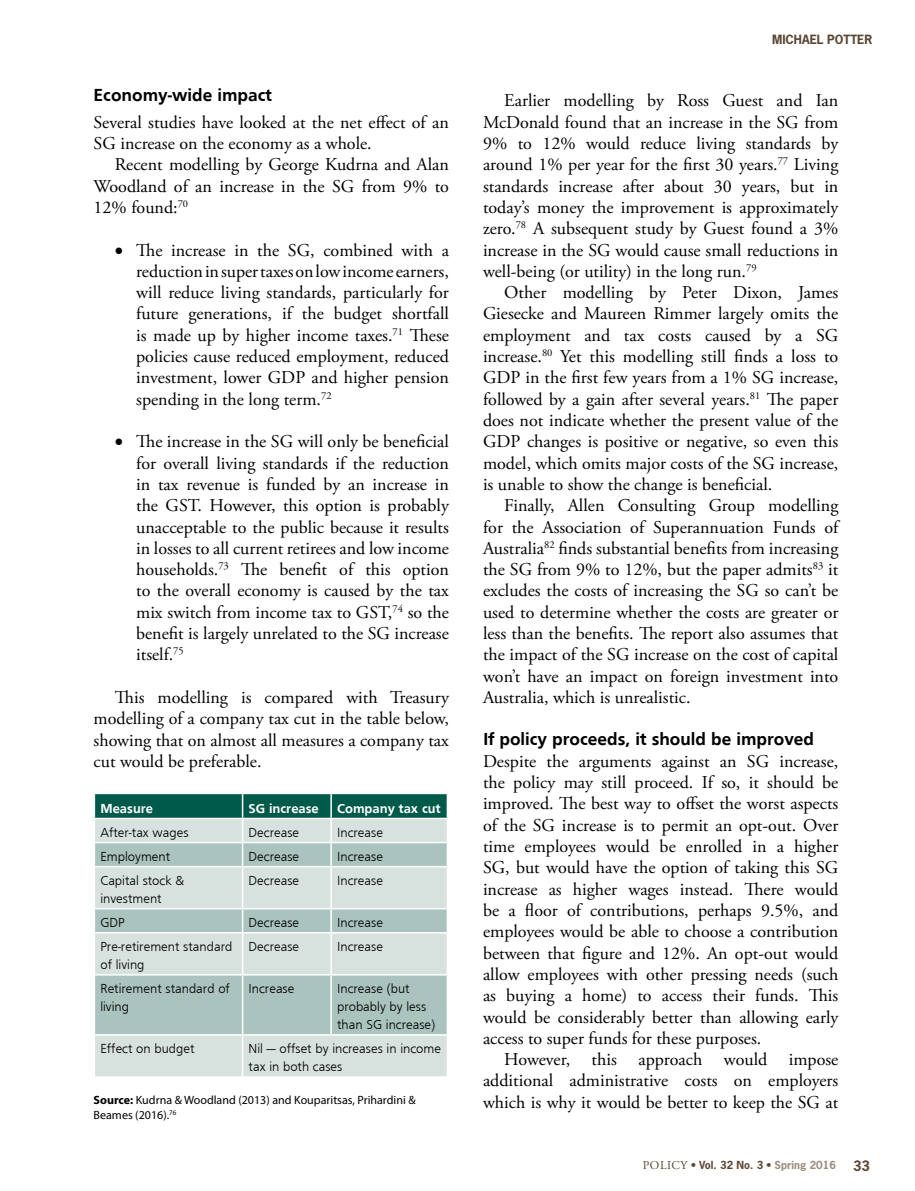
<style>
.page{position:relative;width:915px;height:1191px;background:#fff}
.page>*{position:absolute;margin:0;border:0;box-sizing:border-box;transform-origin:0 0}
.t1{font:18px/21.3px "Adobe Garamond Pro";color:#000;text-align:justify}
.t2{font:700 18px "Frugal Sans";color:#000}
.t3{font:300 13.5px/18px "Frugal Sans";color:#000}
.t4{font:700 13.5px "Frugal Sans";color:#fff}
.t5{font:700 13.5px "News Gothic Std";color:#5a4633}
.t6{font:12px/15px "Myriad Pro";color:#000}
.t7{font:700 12px "News Gothic Std";color:#5a4633}
.t8{font:700 10.5px "News Gothic Std";color:#5a4633}
.s1{font-weight:700}
.s2{font-family:"Adobe Garamond Pro";font-weight:400;font-size:12px}
.s3{color:#9d8d7f}
</style>
<div class="page">
<div style="left:95px;top:1035px;width:351px;height:41px;background:#d7e2df"></div>
<svg style="left:95px;top:867px;width:351px;height:167px;background:#c1d3cf"></svg>
<hr style="left:242px;top:867px;width:1px;height:41px;background:#fff">
<hr style="left:330px;top:867px;width:2px;height:41px;background:#fff">
<hr style="left:242px;top:933px;width:1px;height:41px;background:#fff">
<hr style="left:330px;top:933px;width:2px;height:41px;background:#fff">
<hr style="left:242px;top:1035px;width:1px;height:41px;background:#fff">
<hr style="left:94px;top:908px;width:148px;height:1px;background:#fff">
<hr style="left:94px;top:932px;width:148px;height:1px;background:#fff">
<hr style="left:242px;top:908px;width:89px;height:1px;background:#fff">
<svg style="left:242px;top:909px;width:1px;height:23px"></svg>
<hr style="left:242px;top:932px;width:89px;height:1px;background:#fff">
<hr style="left:331px;top:908px;width:117px;height:1px;background:#fff">
<hr style="left:330px;top:909px;width:2px;height:23px;background:#fff">
<hr style="left:331px;top:932px;width:117px;height:1px;background:#fff">
<hr style="left:94px;top:974px;width:148px;height:1px;background:#fff">
<hr style="left:242px;top:974px;width:89px;height:1px;background:#fff">
<hr style="left:242px;top:975px;width:1px;height:59px;background:#fff">
<hr style="left:331px;top:974px;width:117px;height:1px;background:#fff">
<hr style="left:330px;top:975px;width:2px;height:59px;background:#fff">
<svg style="left:94px;top:794px;width:353px;height:72px;background:#85ada6"></svg>
<hr style="left:330px;top:794px;width:2px;height:23px;background:#fff">
<hr style="left:446px;top:794px;width:2px;height:23px;background:#fff">
<hr style="left:94px;top:817px;width:148px;height:2px;background:#fff">
<hr style="left:242px;top:817px;width:89px;height:2px;background:#fff">
<hr style="left:331px;top:817px;width:117px;height:2px;background:#fff">
<p class="t2" style="left:94px;top:85px;width:180px">Economy-wide impact</p>
<p class="t1" style="left:94px;top:112px;width:356px">Several studies have looked at the net effect of an<br>SG increase on the economy as a whole.</p>
<p class="t1" style="left:94px;top:155px;width:357px;text-indent:21px">Recent modelling by George Kudrna and Alan Woodland of an increase in the SG from 9% to 12% found:<sup>70</sup></p>
<p class="t1" style="left:136px;top:240px;width:314px;text-indent:-21px">• The increase in the SG, combined with a reduction in super taxes on low income earners, will reduce living standards, particularly for future generations, if the budget shortfall is made up by higher income taxes.<sup>71</sup> These policies cause reduced employment, reduced investment, lower GDP and higher pension spending in the long term.<sup>72</sup></p>
<p class="t1" style="left:136px;top:431px;width:314px;text-indent:-21px">• The increase in the SG will only be beneficial for overall living standards if the reduction in tax revenue is funded by an increase in the GST. However, this option is probably unacceptable to the public because it results in losses to all current retirees and low income households.<sup>73</sup> The benefit of this option to the overall economy is caused by the tax mix switch from income tax to GST,<sup>74</sup> so the benefit is largely unrelated to the SG increase itself.<sup>75</sup></p>
<p class="t1" style="left:94px;top:687px;width:357px;text-indent:21px">This modelling is compared with Treasury modelling of a company tax cut in the table below, showing that on almost all measures a company tax cut would be preferable.</p>
<p class="t4" style="left:100px;top:800px;width:54px">Measure</p>
<p class="t4" style="left:248px;top:800px;width:72px">SG increase</p>
<p class="t4" style="left:337px;top:800px;width:105px">Company tax cut</p>
<p class="t3" style="left:100px;top:823px;width:90px">After-tax wages</p>
<p class="t3" style="left:248px;top:823px;width:52px">Decrease</p>
<p class="t3" style="left:337px;top:823px;width:47px">Increase</p>
<p class="t3" style="left:100px;top:847px;width:71px">Employment</p>
<p class="t3" style="left:248px;top:847px;width:52px">Decrease</p>
<p class="t3" style="left:337px;top:847px;width:47px">Increase</p>
<p class="t3" style="left:100px;top:871px;width:85px">Capital stock &amp; investment</p>
<p class="t3" style="left:248px;top:871px;width:52px">Decrease</p>
<p class="t3" style="left:337px;top:871px;width:47px">Increase</p>
<p class="t3" style="left:100px;top:913px;width:26px">GDP</p>
<p class="t3" style="left:248px;top:913px;width:52px">Decrease</p>
<p class="t3" style="left:337px;top:913px;width:47px">Increase</p>
<p class="t3" style="left:100px;top:937px;width:133px">Pre-retirement standard of living</p>
<p class="t3" style="left:248px;top:937px;width:52px">Decrease</p>
<p class="t3" style="left:337px;top:937px;width:47px">Increase</p>
<p class="t3" style="left:100px;top:979px;width:131px">Retirement standard of living</p>
<p class="t3" style="left:248px;top:979px;width:47px">Increase</p>
<p class="t3" style="left:337px;top:979px;width:100px">Increase (but probably by less than SG increase)</p>
<p class="t3" style="left:100px;top:1039px;width:96px">Effect on budget</p>
<p class="t3" style="left:248px;top:1039px;width:194px">Nil — offset by increases in income tax in both cases</p>
<p class="t6" style="left:94px;top:1092px;width:323px"><span class="s1">Source:</span> Kudrna &amp; Woodland (2013) and Kouparitsas, Prihardini &amp;<br>Beames (2016).<sup>76</sup></p>
<p class="t7" style="left:772px;top:31px;width:102px">MICHAEL POTTER</p>
<p class="t1" style="left:483px;top:91px;width:357px;text-indent:21px">Earlier modelling by Ross Guest and Ian McDonald found that an increase in the SG from 9% to 12% would reduce living standards by around 1% per year for the first 30 years.<sup>77</sup> Living standards increase after about 30 years, but in today’s money the improvement is approximately zero.<sup>78</sup> A subsequent study by Guest found a 3% increase in the SG would cause small reductions in well-being (or utility) in the long run.<sup>79</sup></p>
<p class="t1" style="left:483px;top:282px;width:357px;text-indent:21px">Other modelling by Peter Dixon, James Giesecke and Maureen Rimmer largely omits the employment and tax costs caused by a SG increase.<sup>80</sup> Yet this modelling still finds a loss to GDP in the first few years from a 1% SG increase, followed by a gain after several years.<sup>81</sup> The paper does not indicate whether the present value of the GDP changes is positive or negative, so even this model, which omits major costs of the SG increase, is unable to show the change is beneficial.</p>
<p class="t1" style="left:483px;top:495px;width:357px;text-indent:21px">Finally, Allen Consulting Group modelling for the Association of Superannuation Funds of Australia<sup>82</sup> finds substantial benefits from increasing the SG from 9% to 12%, but the paper admits<sup>83</sup> it excludes the costs of increasing the SG so can’t be used to determine whether the costs are greater or less than the benefits. The report also assumes that the impact of the SG increase on the cost of capital won’t have an impact on foreign investment into Australia, which is unrealistic.</p>
<p class="t2" style="left:483px;top:729px;width:332px">If policy proceeds, it should be improved</p>
<p class="t1" style="left:483px;top:751px;width:357px">Despite the arguments against an SG increase, the policy may still proceed. If so, it should be improved. The best way to offset the worst aspects of the SG increase is to permit an opt-out. Over time employees would be enrolled in a higher SG, but would have the option of taking this SG increase as higher wages instead. There would be a floor of contributions, perhaps 9.5%, and employees would be able to choose a contribution between that figure and 12%. An opt-out would allow employees with other pressing needs (such as buying a home) to access their funds. This would be considerably better than allowing early access to super funds for these purposes.</p>
<p class="t1" style="left:483px;top:1049px;width:357px;text-indent:21px">However, this approach would impose additional administrative costs on employers which is why it would be better to keep the SG at</p>
<p class="t8" style="left:642px;top:1158px;width:194px"><span class="s2">POLICY</span> • Vol. 32 No. 3 • <span class="s3">Spring 2016</span></p>
<p class="t5" style="left:852px;top:1157px;width:18px">33</p>
</div>
